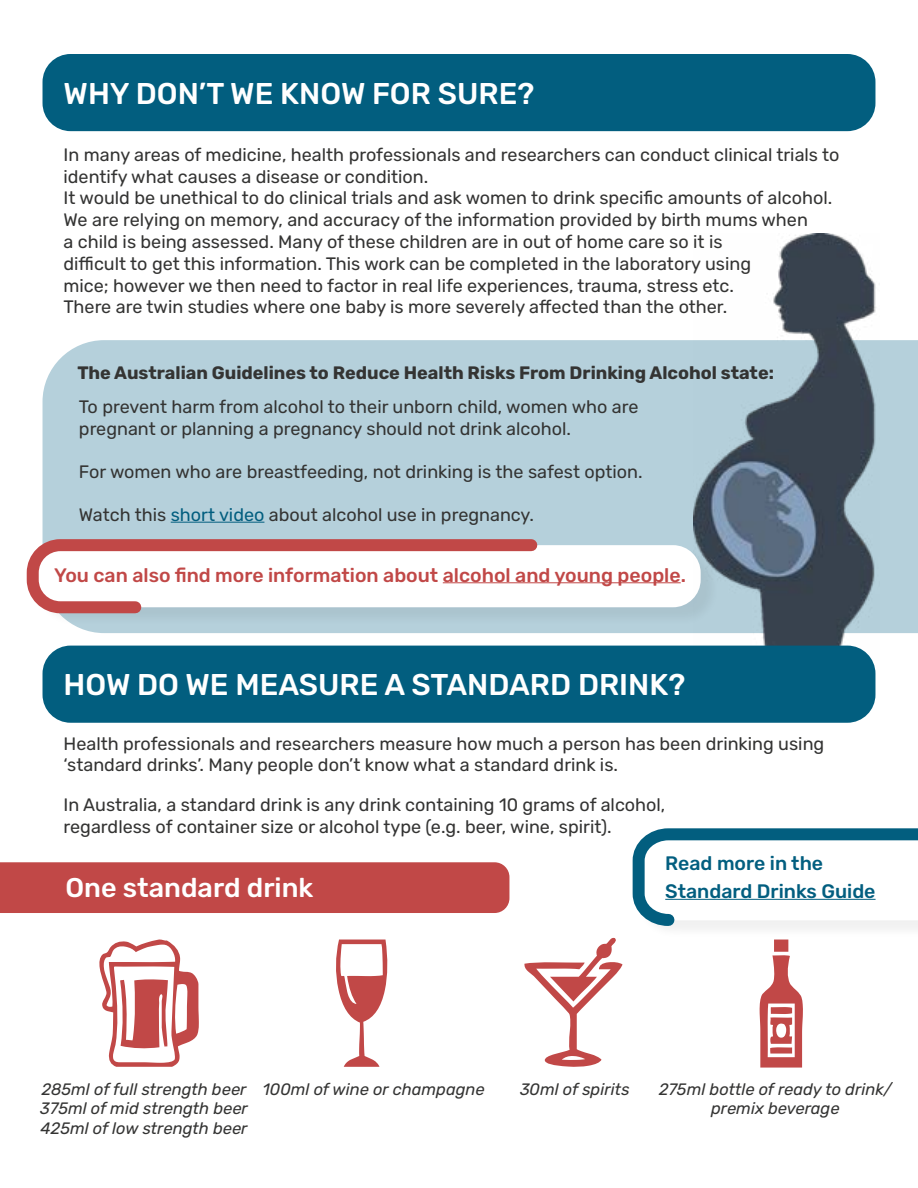
<style>
.page{position:relative;width:918px;height:1188px;background:#fff}
.page>*{position:absolute;margin:0;border:0;box-sizing:border-box;transform-origin:0 0}
.t1{font:500 30px "Rubik";color:#fff}
.t2{font:500 27px "Rubik";color:#fff}
.t3{font:500 19.5px "Rubik";color:#c14847}
.t4{font:500 19.5px/28.5px "Rubik";color:#025e7f}
.t5{font:18px/21.6px "Rubik";color:#343433}
.t6{font:700 18px "Rubik";color:#343433}
.t7{font:italic 16.5px/19.8px "Rubik";color:#343433;text-align:justify}
.s1{color:#025e7f}
</style>
<div class="page">
<div style="left:43px;top:340px;width:875px;height:293px;background:#b5d0db"></div>
<div style="left:35px;top:548px;width:684px;height:78px;background:#b2ccd7"></div>
<div style="left:33px;top:545px;width:668px;height:62px;background:#fff;border-radius:28px"></div>
<hr style="left:443px;top:582px;width:238px;height:1px;background:#c14847">
<div style="left:43px;top:54px;width:832px;height:77px;background:#025e7f;border-radius:28px"></div>
<svg style="left:26px;top:533px;width:517px;height:86px"></svg>
<img style="left:693px;top:233px;width:187px;height:428px">
<div style="left:43px;top:646px;width:832px;height:77px;background:#025e7f;border-radius:28px"></div>
<hr style="left:171px;top:522px;width:93px;height:1px;background:#025e7f">
<div style="left:0;top:862px;width:509px;height:51px;background:#c14847"></div>
<svg style="left:99px;top:939px;width:100px;height:128px"></svg>
<svg style="left:336px;top:940px;width:52px;height:127px"></svg>
<svg style="left:524px;top:828px;width:394px;height:240px"></svg>
<h1 class="t1" style="left:64px;top:76px;width:472px">WHY DON’T WE KNOW FOR SURE?</h1>
<p class="t5" style="left:64px;top:145px;width:778px">In many areas of medicine, health professionals and researchers can conduct clinical trials to identify what causes a disease or condition.<br>It would be unethical to do clinical trials and ask women to drink specific amounts of alcohol.<br>We are relying on memory, and accuracy of the information provided by birth mums when</p>
<p class="t5" style="left:64px;top:232px;width:689px">a child is being assessed. Many of these children are in out of home care so it is difficult to get this information. This work can be completed in the laboratory using mice; however we then need to factor in real life experiences, trauma, stress etc.<br>There are twin studies where one baby is more severely affected than the other.</p>
<p class="t6" style="left:77px;top:363px;width:698px">The Australian Guidelines to Reduce Health Risks From Drinking Alcohol state:</p>
<p class="t5" style="left:79px;top:397px;width:561px">To prevent harm from alcohol to their unborn child, women who are pregnant or planning a pregnancy should not drink alcohol.</p>
<p class="t5" style="left:79px;top:462px;width:565px">For women who are breastfeeding, not drinking is the safest option.</p>
<p class="t5" style="left:79px;top:505px;width:457px">Watch this <span class="s1">short video</span> about alcohol use in pregnancy.</p>
<p class="t3" style="left:54px;top:564px;width:633px">You can also find more information about alcohol and young people.</p>
<h1 class="t1" style="left:64px;top:668px;width:623px">HOW DO WE MEASURE A STANDARD DRINK?</h1>
<p class="t5" style="left:64px;top:733px;width:762px">Health professionals and researchers measure how much a person has been drinking using ‘standard drinks’. Many people don’t know what a standard drink is.</p>
<p class="t5" style="left:64px;top:794px;width:603px">In Australia, a standard drink is any drink containing 10 grams of alcohol, regardless of container size or alcohol type (e.g. beer, wine, spirit).</p>
<h2 class="t2" style="left:66px;top:872px;width:249px">One standard drink</h2>
<p class="t4" style="left:665px;top:849px;width:212px">Read more in the<br>Standard Drinks Guide</p>
<p class="t7" style="left:40px;top:1080px;width:209px">285ml of full strength beer 375ml of mid strength beer 425ml of low strength beer</p>
<p class="t7" style="left:263px;top:1080px;width:223px">100ml of wine or champagne</p>
<p class="t7" style="left:520px;top:1080px;width:111px">30ml of spirits</p>
<p class="t7" style="left:659px;top:1080px;width:235px;text-align:center">275ml bottle of ready to drink/ premix beverage</p>
</div>
